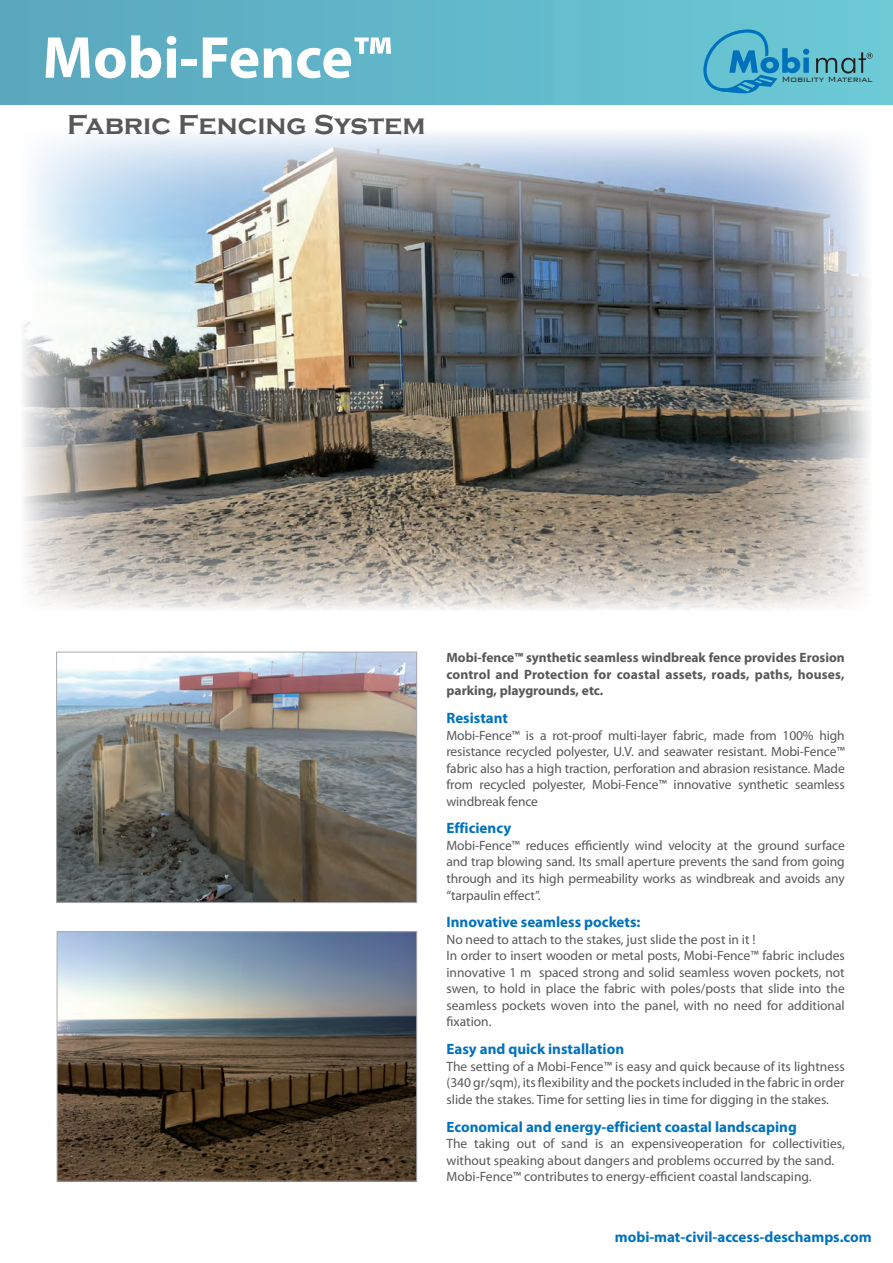
<style>
.page{position:relative;width:893px;height:1263px;background:#fff}
.page>*{position:absolute;margin:0;border:0;box-sizing:border-box;transform-origin:0 0}
.t1{font:700 59.7px "Myriad Pro";color:#fff}
.t2{font:700 28.2px "Copperplate Gothic";color:#57585a}
.t3{font:700 15px "Myriad Pro";color:#0072bc}
.t4{font:13.5px/16.5px "Myriad Pro";color:#57585a;text-align:justify}
.t5{font:700 13.5px/16.5px "Myriad Pro";letter-spacing:.01em;color:#57585a;text-align:justify}
.t6{font:300 10.2px "Bank Gothic BT";color:#231f20;scale:.95 1}
</style>
<div class="page">
<img style="left:23px;top:133px;width:847px;height:477px">
<div style="left:0;top:0;width:893px;height:104px;background:linear-gradient(to right,#5aa7be,#6bcad6)"></div>
<img style="left:58px;top:654px;width:357px;height:247px">
<div style="left:56px;top:652px;width:361px;height:251px;border:1px solid #a8a9ad"></div>
<img style="left:59px;top:933px;width:356px;height:246px">
<div style="left:57px;top:931px;width:360px;height:250px;border:1px solid #a8a9ad"></div>
<svg style="left:816px;top:52px;width:57px;height:22px"></svg>
<svg style="left:703px;top:29px;width:106px;height:64px;background:#4caecb"></svg>
<h1 class="t1" style="left:43px;top:19px;width:351px">Mobi-Fence™</h1>
<h2 class="t2" style="left:67px;top:109px;width:360px">Fabric Fencing System</h2>
<p class="t6" style="left:782px;top:73px;width:97px">Mobility Material</p>
<p class="t5" style="left:446px;top:649px;width:400px">Mobi-fence™ synthetic seamless windbreak fence provides Erosion control and Protection for coastal assets, roads, paths, houses, parking, playgrounds, etc.</p>
<p class="t3" style="left:446px;top:708px;width:63px">Resistant</p>
<p class="t4" style="left:446px;top:726px;width:400px">Mobi-Fence™ is a rot-proof multi-layer fabric, made from 100% high resistance recycled polyester, U.V. and seawater resistant. Mobi-Fence™ fabric also has a high traction, perforation and abrasion resistance. Made from recycled polyester, Mobi-Fence™ innovative synthetic seamless windbreak fence</p>
<p class="t3" style="left:446px;top:818px;width:66px">Efficiency</p>
<p class="t4" style="left:446px;top:837px;width:400px">Mobi-Fence™ reduces efficiently wind velocity at the ground surface and trap blowing sand. Its small aperture prevents the sand from going through and its high permeability works as windbreak and avoids any “tarpaulin effect”.</p>
<p class="t3" style="left:446px;top:912px;width:195px">Innovative seamless pockets:</p>
<p class="t4" style="left:446px;top:931px;width:400px;text-align:left">No need to attach to the stakes, just slide the post in it !<br>In order to insert wooden or metal posts, Mobi-Fence™ fabric includes innovative 1 m spaced strong and solid seamless woven pockets, not swen, to hold in place the fabric with poles/posts that slide into the seamless pockets woven into the panel, with no need for additional fixation.</p>
<p class="t3" style="left:446px;top:1039px;width:179px">Easy and quick installation</p>
<p class="t4" style="left:446px;top:1058px;width:400px">The setting of a Mobi-Fence™ is easy and quick because of its lightness (340 gr/sqm), its flexibility and the pockets included in the fabric in order slide the stakes. Time for setting lies in time for digging in the stakes.</p>
<p class="t3" style="left:446px;top:1117px;width:352px">Economical and energy-efficient coastal landscaping</p>
<p class="t4" style="left:446px;top:1135px;width:400px;text-align:left">The taking out of sand is an expensiveoperation for collectivities, without speaking about dangers and problems occurred by the sand.<br>Mobi-Fence™ contributes to energy-efficient coastal landscaping.</p>
<p class="t3" style="left:615px;top:1227px;width:258px">mobi-mat-civil-access-deschamps.com</p>
</div>
